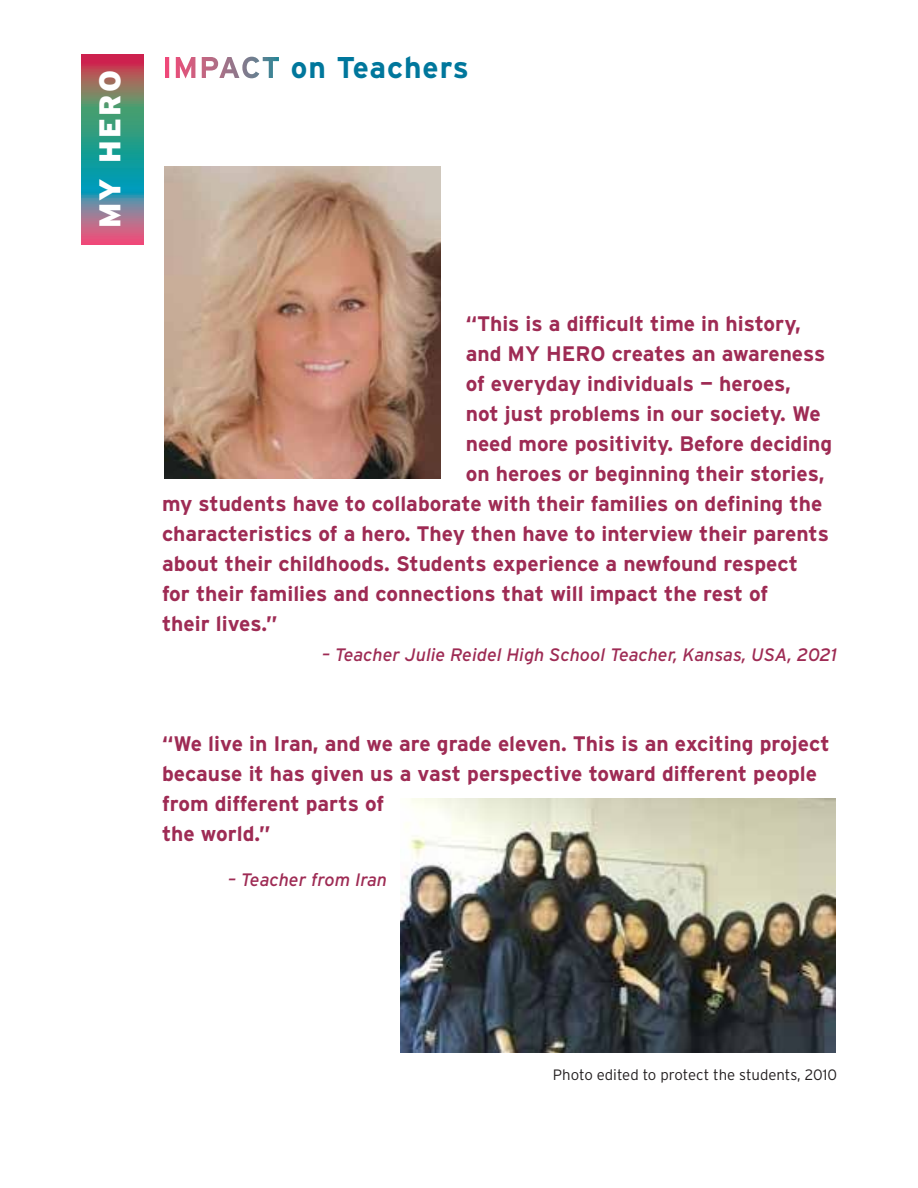
<style>
.page{position:relative;width:918px;height:1188px;background:#fff}
.page>*{position:absolute;margin:0;border:0;box-sizing:border-box;transform-origin:0 0}
.Heading_major{font:700 30px "Interstate";letter-spacing:.03em;color:#00779c}
.Heading_major-2{font:900 30px "Interstate";letter-spacing:.08em;color:#fff}
.Quotes_Smaller{font:700 21px/30px "Interstate";color:#9e2b54}
.Quote_signature_Smal{font:italic 18px "Interstate";color:#9e2b54}
.Captions{font:300 15px "Interstate";color:#231f20}
.s1{color:#fff}
</style>
<div class="page">
<svg style="left:82px;top:54px;width:61px;height:190px;background:#648183"></svg>
<img style="left:401px;top:798px;width:435px;height:255px">
<img style="left:165px;top:166px;width:275px;height:312px">
<p class="Heading_major-2" style="left:93px;top:228px;width:160px;rotate:-90deg">MY HERO</p>
<p class="Heading_major" style="left:162px;top:51px;width:308px"><span class="s1">IMPACT</span> on Teachers</p>
<p class="Quotes_Smaller" style="left:466px;top:308px;width:337px">“This is a difficult time in history,</p>
<p class="Quotes_Smaller" style="left:466px;top:338px;width:361px">and MY HERO creates an awareness</p>
<p class="Quotes_Smaller" style="left:466px;top:368px;width:327px">of everyday individuals — heroes,</p>
<p class="Quotes_Smaller" style="left:466px;top:398px;width:357px">not just problems in our society. We</p>
<p class="Quotes_Smaller" style="left:466px;top:428px;width:368px">need more positivity. Before deciding</p>
<p class="Quotes_Smaller" style="left:466px;top:458px;width:360px">on heroes or beginning their stories,</p>
<p class="Quotes_Smaller" style="left:162px;top:488px;width:662px">my students have to collaborate with their families on defining the</p>
<p class="Quotes_Smaller" style="left:162px;top:518px;width:668px">characteristics of a hero. They then have to interview their parents</p>
<p class="Quotes_Smaller" style="left:162px;top:548px;width:638px">about their childhoods. Students experience a newfound respect</p>
<p class="Quotes_Smaller" style="left:162px;top:578px;width:608px">for their families and connections that will impact the rest of</p>
<p class="Quotes_Smaller" style="left:162px;top:608px;width:117px">their lives.”</p>
<p class="Quote_signature_Smal" style="left:322px;top:645px;width:517px">– Teacher Julie Reidel High School Teacher, Kansas, USA, 2021</p>
<p class="Quotes_Smaller" style="left:162px;top:729px;width:669px">“We live in Iran, and we are grade eleven. This is an exciting project because it has given us a vast perspective toward different people from different parts of<br>the world.”</p>
<p class="Quote_signature_Smal" style="left:228px;top:869px;width:161px">– Teacher from Iran</p>
<p class="Captions" style="left:553px;top:1066px;width:286px">Photo edited to protect the students, 2010</p>
</div>
